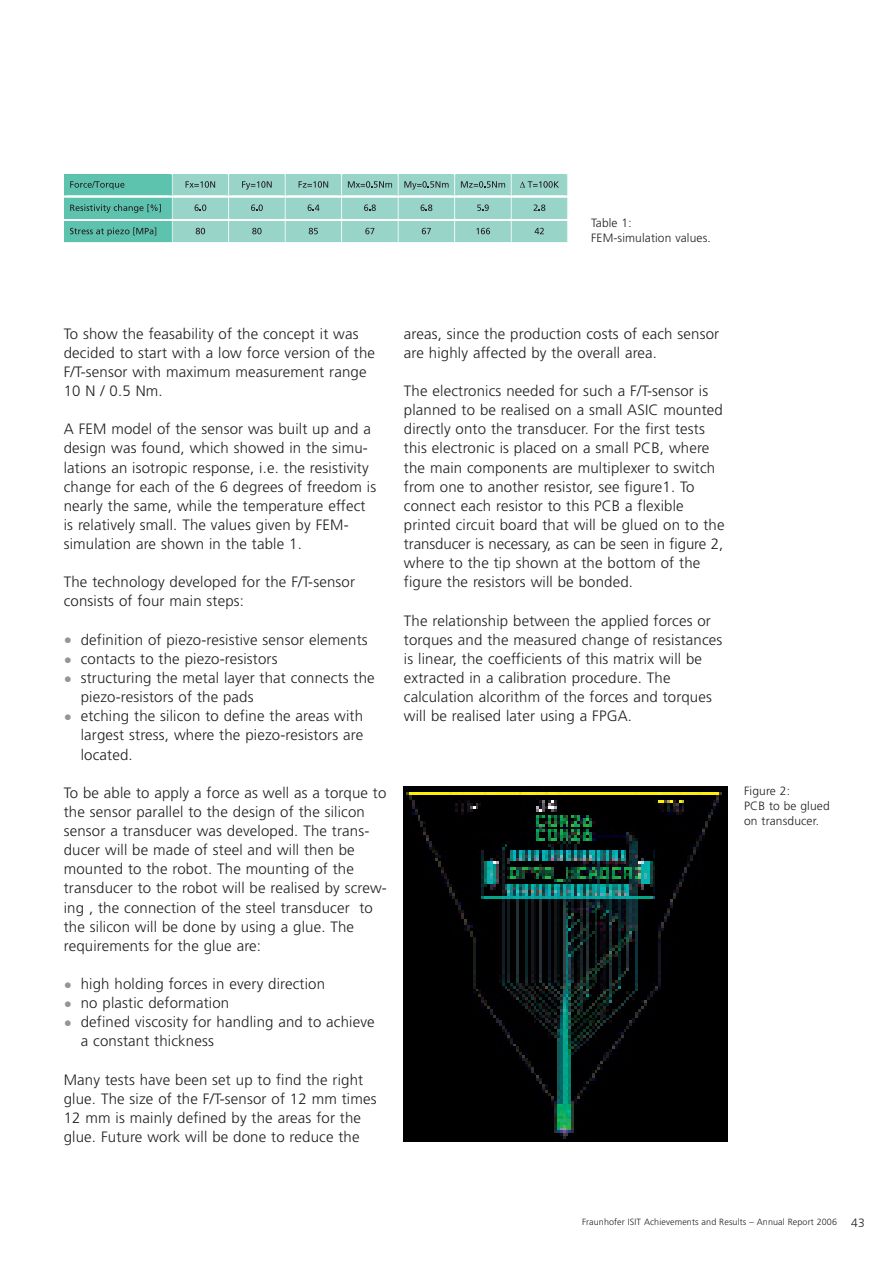
<style>
.page{position:relative;width:893px;height:1263px;background:#fff}
.page>*{position:absolute;margin:0;border:0;box-sizing:border-box;transform-origin:0 0}
.t1{font:300 15px/19.2px "Frutiger";letter-spacing:.01em;color:#231f20}
.t2{font:300 12px/14.9px "Frutiger";letter-spacing:.01em;color:#231f20}
.t3{font:300 9px "Frutiger";letter-spacing:.01em;color:#231f20}
.s1{font-size:16.5px;color:#939598}
.s2{font-size:12px}
</style>
<div class="page">
<img style="left:404px;top:787px;width:323px;height:355px">
<div style="left:65px;top:174px;width:106px;height:21px;background:#5dc3af"></div>
<div style="left:65px;top:174px;width:106px;height:22px;border:1px solid #5dc3af"></div>
<div style="left:65px;top:221px;width:106px;height:21px;background:#5dc3af"></div>
<div style="left:65px;top:198px;width:106px;height:21px;background:#5dc3af"></div>
<div style="left:65px;top:197px;width:106px;height:22px;border:1px solid #5dc3af"></div>
<div style="left:173px;top:174px;width:54px;height:21px;background:#98d4c8"></div>
<div style="left:173px;top:174px;width:55px;height:22px;border:1px solid #98d4c8"></div>
<div style="left:173px;top:198px;width:54px;height:21px;background:#98d4c8"></div>
<div style="left:173px;top:197px;width:55px;height:22px;border:1px solid #98d4c8"></div>
<div style="left:173px;top:221px;width:54px;height:21px;background:#98d4c8"></div>
<div style="left:230px;top:174px;width:54px;height:21px;background:#98d4c8"></div>
<div style="left:230px;top:174px;width:54px;height:22px;border:1px solid #98d4c8"></div>
<div style="left:230px;top:198px;width:54px;height:21px;background:#98d4c8"></div>
<div style="left:230px;top:197px;width:54px;height:22px;border:1px solid #98d4c8"></div>
<div style="left:230px;top:221px;width:54px;height:21px;background:#98d4c8"></div>
<div style="left:286px;top:174px;width:54px;height:21px;background:#98d4c8"></div>
<div style="left:286px;top:174px;width:55px;height:22px;border:1px solid #98d4c8"></div>
<div style="left:286px;top:198px;width:54px;height:21px;background:#98d4c8"></div>
<div style="left:286px;top:197px;width:55px;height:22px;border:1px solid #98d4c8"></div>
<div style="left:286px;top:221px;width:54px;height:21px;background:#98d4c8"></div>
<div style="left:343px;top:174px;width:54px;height:21px;background:#98d4c8"></div>
<div style="left:343px;top:174px;width:54px;height:22px;border:1px solid #98d4c8"></div>
<div style="left:343px;top:198px;width:54px;height:21px;background:#98d4c8"></div>
<div style="left:343px;top:197px;width:54px;height:22px;border:1px solid #98d4c8"></div>
<div style="left:343px;top:221px;width:54px;height:21px;background:#98d4c8"></div>
<div style="left:399px;top:174px;width:54px;height:21px;background:#98d4c8"></div>
<div style="left:399px;top:174px;width:55px;height:22px;border:1px solid #98d4c8"></div>
<div style="left:399px;top:198px;width:54px;height:21px;background:#98d4c8"></div>
<div style="left:399px;top:197px;width:55px;height:22px;border:1px solid #98d4c8"></div>
<div style="left:399px;top:221px;width:54px;height:21px;background:#98d4c8"></div>
<div style="left:456px;top:174px;width:54px;height:21px;background:#98d4c8"></div>
<div style="left:456px;top:174px;width:54px;height:22px;border:1px solid #98d4c8"></div>
<div style="left:456px;top:198px;width:54px;height:21px;background:#98d4c8"></div>
<div style="left:456px;top:197px;width:54px;height:22px;border:1px solid #98d4c8"></div>
<div style="left:456px;top:221px;width:54px;height:21px;background:#98d4c8"></div>
<div style="left:512px;top:174px;width:54px;height:21px;background:#98d4c8"></div>
<div style="left:512px;top:174px;width:55px;height:22px;border:1px solid #98d4c8"></div>
<div style="left:512px;top:198px;width:54px;height:21px;background:#98d4c8"></div>
<div style="left:512px;top:197px;width:55px;height:22px;border:1px solid #98d4c8"></div>
<div style="left:512px;top:221px;width:54px;height:21px;background:#98d4c8"></div>
<svg style="left:70px;top:181px;width:55px;height:9px"></svg>
<svg style="left:70px;top:204px;width:91px;height:9px"></svg>
<svg style="left:70px;top:227px;width:86px;height:9px"></svg>
<svg style="left:195px;top:204px;width:11px;height:7px"></svg>
<svg style="left:186px;top:181px;width:29px;height:7px"></svg>
<svg style="left:196px;top:228px;width:9px;height:6px"></svg>
<svg style="left:251px;top:204px;width:12px;height:7px"></svg>
<svg style="left:242px;top:181px;width:30px;height:9px"></svg>
<svg style="left:252px;top:228px;width:10px;height:6px"></svg>
<svg style="left:308px;top:204px;width:11px;height:7px"></svg>
<svg style="left:299px;top:181px;width:29px;height:7px"></svg>
<svg style="left:309px;top:228px;width:9px;height:6px"></svg>
<svg style="left:364px;top:204px;width:12px;height:7px"></svg>
<svg style="left:348px;top:181px;width:44px;height:7px"></svg>
<svg style="left:365px;top:228px;width:9px;height:6px"></svg>
<svg style="left:421px;top:204px;width:11px;height:7px"></svg>
<svg style="left:404px;top:181px;width:45px;height:9px"></svg>
<svg style="left:422px;top:228px;width:9px;height:6px"></svg>
<svg style="left:477px;top:204px;width:12px;height:7px"></svg>
<svg style="left:461px;top:181px;width:44px;height:7px"></svg>
<svg style="left:476px;top:228px;width:14px;height:6px"></svg>
<svg style="left:534px;top:204px;width:11px;height:7px"></svg>
<svg style="left:520px;top:181px;width:39px;height:7px"></svg>
<svg style="left:535px;top:228px;width:9px;height:6px"></svg>
<p class="t2" style="left:591px;top:217px;width:121px">Table 1:<br>FEM-simulation values.</p>
<p class="t1" style="left:64px;top:325px;width:313px">To show the feasability of the concept it was decided to start with a low force version of the F/T-sensor with maximum measurement range 10 N / 0.5 Nm.</p>
<p class="t1" style="left:64px;top:421px;width:314px">A FEM model of the sensor was built up and a design was found, which showed in the simu&shy;lations an isotropic response, i.e. the resistivity change for each of the 6 degrees of freedom is nearly the same, while the temperature effect is relatively small. The values given by FEM&shy;simulation are shown in the table 1.</p>
<p class="t1" style="left:64px;top:574px;width:293px">The technology developed for the F/T-sensor consists of four main steps:</p>
<p class="t1" style="left:64px;top:631px;width:306px"><span class="s1">•</span> definition of piezo-resistive sensor elements</p>
<p class="t1" style="left:64px;top:650px;width:215px"><span class="s1">•</span> contacts to the piezo-resistors</p>
<p class="t1" style="left:81px;top:669px;width:295px;text-indent:-17px"><span class="s1">•</span> structuring the metal layer that connects the piezo-resistors of the pads</p>
<p class="t1" style="left:81px;top:708px;width:284px;text-align:justify;text-indent:-17px"><span class="s1">•</span> etching the silicon to define the areas with largest stress, where the piezo-resistors are located.</p>
<p class="t1" style="left:64px;top:784px;width:325px">To be able to apply a force as well as a torque to the sensor parallel to the design of the silicon sensor a transducer was developed. The trans&shy;ducer will be made of steel and will then be mounted to the robot. The mounting of the transducer to the robot will be realised by screw&shy;ing , the connection of the steel transducer to the silicon will be done by using a glue. The requirements for the glue are:</p>
<p class="t1" style="left:64px;top:975px;width:263px"><span class="s1">•</span> high holding forces in every direction</p>
<p class="t1" style="left:64px;top:994px;width:167px"><span class="s1">•</span> no plastic deformation</p>
<p class="t1" style="left:81px;top:1014px;width:295px;text-indent:-17px"><span class="s1">•</span> defined viscosity for handling and to achieve a constant thickness</p>
<p class="t1" style="left:64px;top:1071px;width:314px">Many tests have been set up to find the right glue. The size of the F/T-sensor of 12 mm times 12 mm is mainly defined by the areas for the glue. Future work will be done to reduce the</p>
<p class="t1" style="left:404px;top:325px;width:317px">areas, since the production costs of each sensor are highly affected by the overall area.</p>
<p class="t1" style="left:404px;top:382px;width:322px">The electronics needed for such a F/T-sensor is planned to be realised on a small ASIC mounted directly onto the transducer. For the first tests this electronic is placed on a small PCB, where the main components are multiplexer to switch from one to another resistor, see figure1. To connect each resistor to this PCB a flexible printed circuit board that will be glued on to the transducer is necessary, as can be seen in figure 2, where to the tip shown at the bottom of the figure the resistors will be bonded.</p>
<p class="t1" style="left:404px;top:612px;width:320px">The relationship between the applied forces or torques and the measured change of resistances is linear, the coefficients of this matrix will be extracted in a calibration procedure. The calculation alcorithm of the forces and torques will be realised later using a FPGA.</p>
<p class="t2" style="left:744px;top:785px;width:87px">Figure 2:<br>PCB to be glued on transducer.</p>
<p class="t3" style="left:582px;top:1218px;width:284px">Fraunhofer ISIT Achievements and Results – Annual Report 2006 <span class="s2">43</span></p>
</div>
